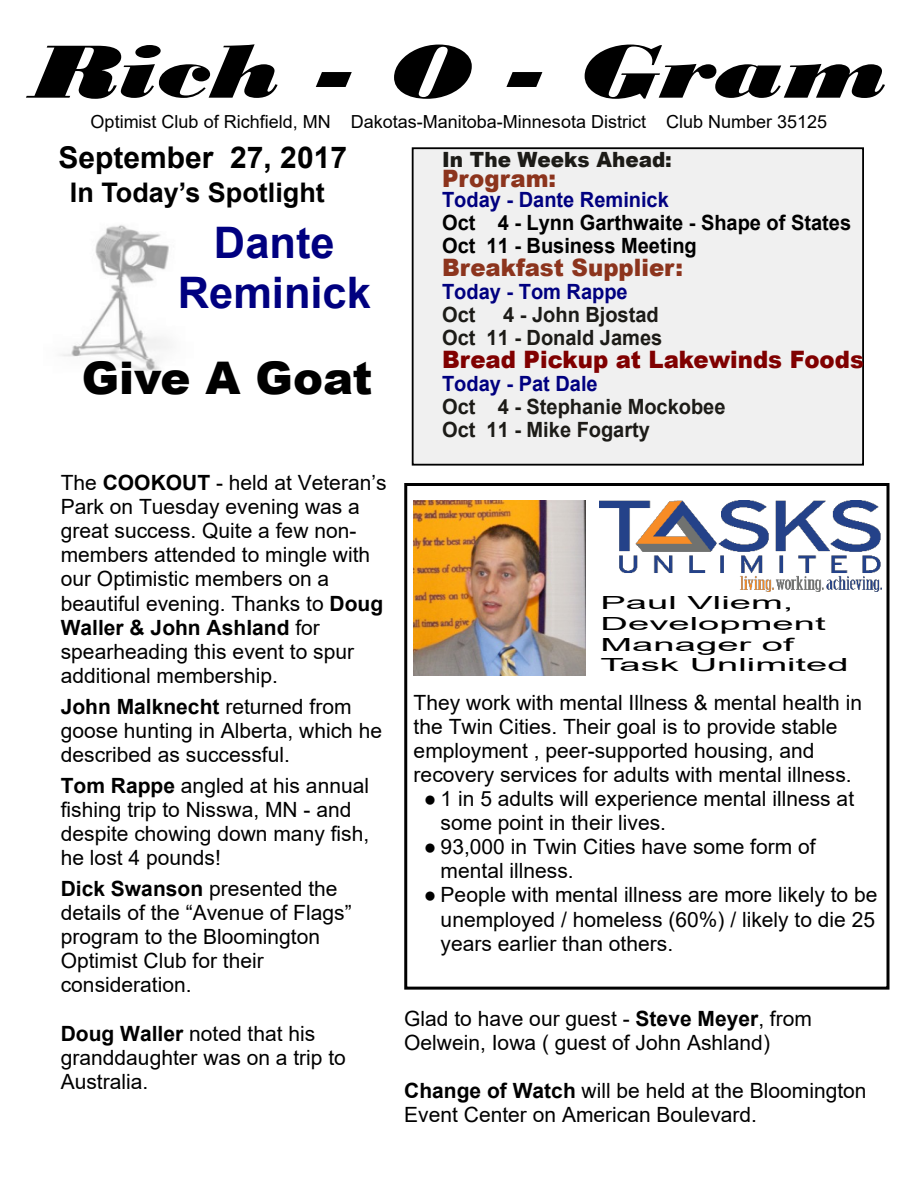
<style>
.page{position:relative;width:918px;height:1188px;background:#fff}
.page>*{position:absolute;margin:0;border:0;box-sizing:border-box;transform-origin:0 0}
.t1{font:italic 79.35px "Bodoni MT Black";color:#000;scale:1.27 1}
.t2{font:900 45px "Arial";color:#000}
.t3{font:700 43.5px/49.8px "Arial";color:#000080;text-align:center}
.t4{font:700 30px "Arial";color:#000}
.t5{font:700 27px "Arial";color:#000}
.t6{font:900 24px "Arial";color:#800000;scale:.95 1}
.t7{font:900 24px "Arial";color:#8c341d;scale:.95 1}
.t8{font:21px/24.2px "Arial";color:#000}
.t9{font:700 21px/23px "Arial";color:#1c1b17;text-align:right;scale:.96 1}
.t10{font:700 21px/23px "Arial";color:#000;scale:.96 1}
.t11{font:700 21px "Arial";color:#000080;scale:.96 1}
.t12{font:900 21px "Arial";color:#1c1b17;scale:.95 1}
.t13{font:18.15px/20.7px "Arial";color:#000;scale:2.11 1}
.t14{font:18px "Arial";color:#000}
.s1{font-weight:700}
.s2{font-family:"Times New Roman"}
</style>
<div class="page">
<img style="left:61px;top:225px;width:108px;height:146px">
<div style="left:412px;top:147px;width:452px;height:319px;background:#f0f0f0;border:2px solid #000"></div>
<img style="left:414px;top:501px;width:171px;height:175px">
<img style="left:599px;top:501px;width:282px;height:90px">
<div style="left:404px;top:483px;width:485px;height:507px;border:3px solid #000"></div>
<h1 class="t1" style="left:31px;top:45px;width:676px">Rich - O - Gram</h1>
<p class="t14" style="left:91px;top:115px;width:738px">Optimist Club of Richfield, MN Dakotas-Manitoba-Minnesota District Club Number 35125</p>
<h3 class="t4" style="left:58px;top:146px;width:290px">September 27, 2017</h3>
<p class="t5" style="left:70px;top:182px;width:256px">In Today’s Spotlight</p>
<h3 class="t3" style="left:178px;top:222px;width:195px">Dante<br>Reminick</h3>
<h2 class="t2" style="left:82px;top:362px;width:292px">Give A Goat</h2>
<p class="t8" style="left:61px;top:473px;width:327px">The <span class="s1">COOKOUT</span> - held at Veteran’s<br>Park on Tuesday evening was a great success. Quite a few non&shy;members attended to mingle with our Optimistic members on a beautiful evening. Thanks to <span class="s1">Doug<br>Waller &amp; John Ashland</span> for spearheading this event to spur additional membership.</p>
<p class="t8" style="left:61px;top:696px;width:323px"><span class="s1">John Malknecht</span> returned from goose hunting in Alberta, which he described as successful.</p>
<p class="t8" style="left:61px;top:775px;width:310px"><span class="s1">Tom Rappe</span> angled at his annual fishing trip to Nisswa, MN - and despite chowing down many fish, he lost 4 pounds!</p>
<p class="t8" style="left:61px;top:879px;width:292px"><span class="s1">Dick Swanson</span> presented the details of the “Avenue of Flags” program to the Bloomington<br>Optimist Club for their consideration.</p>
<p class="t8" style="left:61px;top:1023px;width:287px"><span class="s1">Doug Waller</span> noted that his granddaughter was on a trip to<br>Australia.</p>
<p class="t12" style="left:442px;top:152px;width:243px">In The Weeks Ahead:</p>
<p class="t7" style="left:442px;top:170px;width:122px">Program:</p>
<p class="t11" style="left:442px;top:192px;width:238px">Today - Dante Reminick</p>
<p class="t10" style="left:442px;top:213px;width:428px">Oct 4 - Lynn Garthwaite - Shape of States<br>Oct 11 - Business Meeting</p>
<p class="t7" style="left:442px;top:259px;width:255px">Breakfast Supplier:</p>
<p class="t11" style="left:442px;top:284px;width:195px">Today - Tom Rappe</p>
<p class="t9" style="left:442px;top:305px;width:36px">Oct</p>
<p class="t9" style="left:442px;top:305px;width:231px">4 - John Bjostad<br>Oct 11 - Donald James</p>
<p class="t6" style="left:442px;top:351px;width:446px">Bread Pickup at Lakewinds Foods</p>
<p class="t11" style="left:442px;top:375px;width:164px">Today - Pat Dale</p>
<p class="t9" style="left:442px;top:397px;width:297px;text-align:left">Oct 4 - Stephanie Mockobee<br>Oct 11 - Mike Fogarty</p>
<p class="t13" style="left:601px;top:594px;width:119px">Paul Vliem,<br>Development<br>Manager of<br>Task Unlimited</p>
<p class="t8" style="left:414px;top:692px;width:450px">They work with mental Illness &amp; mental health in the Twin Cities. Their goal is to provide stable employment , peer-supported housing, and recovery services for adults with mental illness.</p>
<p class="t8" style="left:441px;top:788px;width:415px;text-indent:-17px"><span class="s2">●</span> 1 in 5 adults will experience mental illness at some point in their lives.</p>
<p class="t8" style="left:441px;top:837px;width:376px;text-indent:-17px"><span class="s2">●</span> 93,000 in Twin Cities have some form of mental illness.</p>
<p class="t8" style="left:441px;top:885px;width:438px;text-align:justify;text-indent:-17px"><span class="s2">●</span> People with mental illness are more likely to be unemployed / homeless (60%) / likely to die 25 years earlier than others.</p>
<p class="t8" style="left:404px;top:1008px;width:409px">Glad to have our guest - <span class="s1">Steve Meyer</span>, from<br>Oelwein, Iowa ( guest of John Ashland)</p>
<p class="t8" style="left:404px;top:1080px;width:464px"><span class="s1">Change of Watch</span> will be held at the Bloomington<br>Event Center on American Boulevard.</p>
</div>
